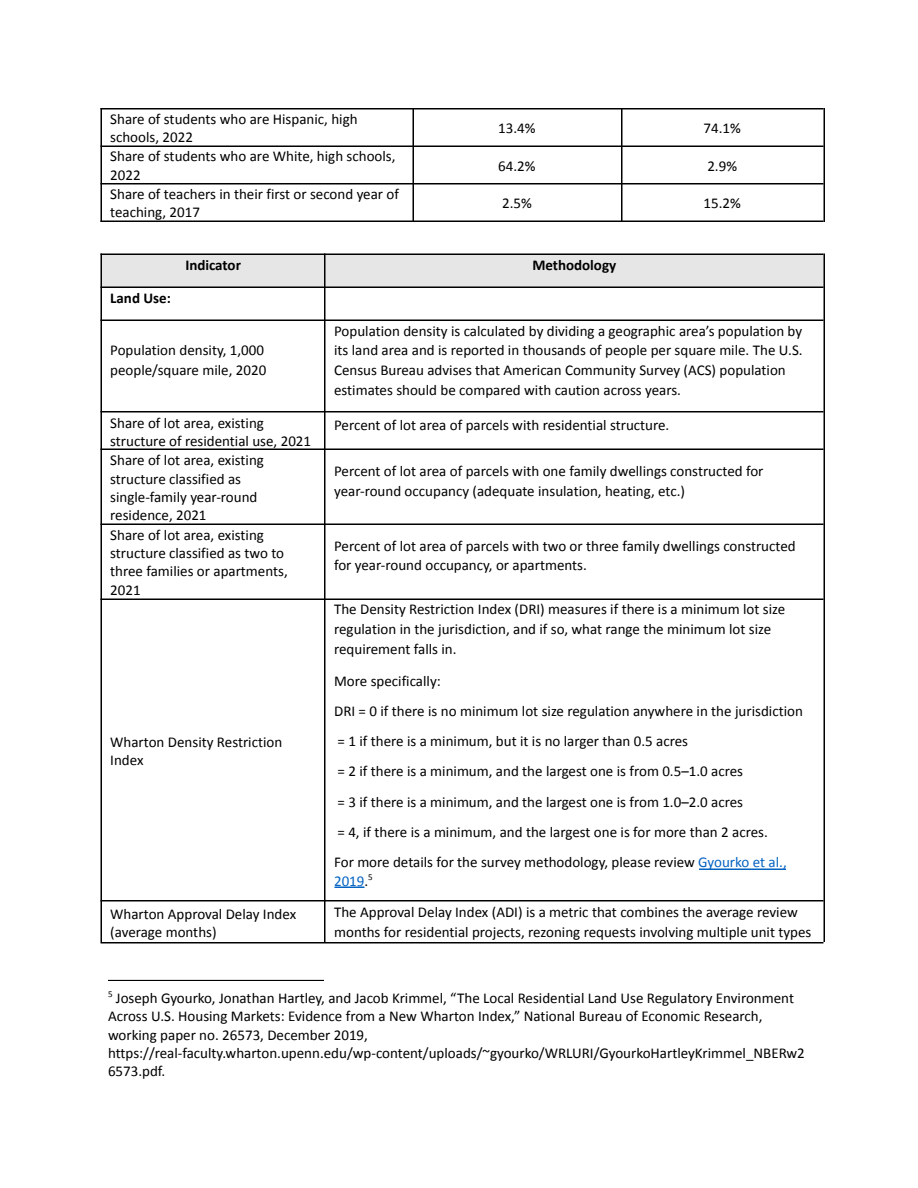
<style>
.page{position:relative;width:918px;height:1188px;background:#fff}
.page>*{position:absolute;margin:0;border:0;box-sizing:border-box;transform-origin:0 0}
.t1{font:15px/18.3px "Calibri";color:#000}
.t2{font:700 15px "Calibri";color:#000}
.t3{font:15px "Calibri";color:#0563c1}
.s1{color:#0563c1}
.s2{color:#000}
</style>
<div class="page">
<div style="left:101px;top:254px;width:224px;height:33px;background:#e7e6e6"></div>
<div style="left:325px;top:254px;width:499px;height:33px;background:#e7e6e6"></div>
<hr style="left:108px;top:980px;width:216px;height:1px;background:#000">
<hr style="left:699px;top:868px;width:87px;height:2px;background:#0563c1">
<hr style="left:335px;top:886px;width:29px;height:2px;background:#0563c1">
<hr style="left:100px;top:108px;width:2px;height:114px;background:#000">
<hr style="left:413px;top:108px;width:1px;height:114px;background:#000">
<hr style="left:621px;top:108px;width:1px;height:114px;background:#000">
<hr style="left:824px;top:108px;width:1px;height:114px;background:#000">
<hr style="left:101px;top:108px;width:723px;height:2px;background:#000">
<hr style="left:101px;top:145px;width:723px;height:2px;background:#000">
<hr style="left:101px;top:183px;width:723px;height:2px;background:#000">
<hr style="left:101px;top:220px;width:723px;height:2px;background:#000">
<hr style="left:100px;top:253px;width:2px;height:689px;background:#000">
<hr style="left:324px;top:253px;width:2px;height:689px;background:#000">
<hr style="left:824px;top:253px;width:1px;height:689px;background:#000">
<hr style="left:101px;top:253px;width:723px;height:2px;background:#000">
<hr style="left:101px;top:286px;width:723px;height:2px;background:#000">
<hr style="left:101px;top:319px;width:723px;height:2px;background:#000">
<hr style="left:101px;top:411px;width:723px;height:1px;background:#000">
<hr style="left:101px;top:448px;width:723px;height:2px;background:#000">
<hr style="left:101px;top:523px;width:723px;height:2px;background:#000">
<hr style="left:101px;top:598px;width:723px;height:2px;background:#000">
<hr style="left:101px;top:900px;width:723px;height:1px;background:#000">
<hr style="left:101px;top:942px;width:723px;height:1px;background:#000">
<p class="t1" style="left:110px;top:111px;width:249px">Share of students who are Hispanic, high schools, 2022</p>
<p class="t1" style="left:498px;top:120px;width:39px">13.4%</p>
<p class="t1" style="left:704px;top:120px;width:39px">74.1%</p>
<p class="t1" style="left:110px;top:149px;width:287px">Share of students who are White, high schools,<br>2022</p>
<p class="t1" style="left:498px;top:158px;width:39px">64.2%</p>
<p class="t1" style="left:707px;top:158px;width:31px">2.9%</p>
<p class="t1" style="left:110px;top:186px;width:290px">Share of teachers in their first or second year of teaching, 2017</p>
<p class="t1" style="left:502px;top:195px;width:31px">2.5%</p>
<p class="t1" style="left:704px;top:195px;width:39px">15.2%</p>
<p class="t2" style="left:185px;top:259px;width:57px">Indicator</p>
<p class="t2" style="left:532px;top:259px;width:85px">Methodology</p>
<p class="t2" style="left:110px;top:291px;width:62px">Land Use:</p>
<p class="t1" style="left:110px;top:342px;width:158px;line-height:19.8px">Population density, 1,000 people/square mile, 2020</p>
<p class="t1" style="left:334px;top:322px;width:470px;line-height:19.8px">Population density is calculated by dividing a geographic area’s population by its land area and is reported in thousands of people per square mile. The U.S.<br>Census Bureau advises that American Community Survey (ACS) population estimates should be compared with caution across years.</p>
<p class="t1" style="left:110px;top:415px;width:202px">Share of lot area, existing structure of residential use, 2021</p>
<p class="t1" style="left:334px;top:417px;width:337px">Percent of lot area of parcels with residential structure.</p>
<p class="t1" style="left:110px;top:453px;width:155px">Share of lot area, existing structure classified as single-family year-round residence, 2021</p>
<p class="t1" style="left:334px;top:463px;width:431px;line-height:19.8px">Percent of lot area of parcels with one family dwellings constructed for year-round occupancy (adequate insulation, heating, etc.)</p>
<p class="t1" style="left:110px;top:527px;width:179px">Share of lot area, existing structure classified as two to three families or apartments,<br>2021</p>
<p class="t1" style="left:334px;top:537px;width:463px;line-height:19.8px">Percent of lot area of parcels with two or three family dwellings constructed for year-round occupancy, or apartments.</p>
<p class="t1" style="left:110px;top:734px;width:174px">Wharton Density Restriction<br>Index</p>
<p class="t1" style="left:334px;top:601px;width:453px;line-height:19.8px">The Density Restriction Index (DRI) measures if there is a minimum lot size regulation in the jurisdiction, and if so, what range the minimum lot size requirement falls in.</p>
<p class="t1" style="left:334px;top:667px;width:470px;line-height:30.3px">More specifically:<br>DRI = 0 if there is no minimum lot size regulation anywhere in the jurisdiction = 1 if there is a minimum, but it is no larger than 0.5 acres<br>= 2 if there is a minimum, and the largest one is from 0.5–1.0 acres<br>= 3 if there is a minimum, and the largest one is from 1.0–2.0 acres<br>= 4, if there is a minimum, and the largest one is for more than 2 acres.<br>For more details for the survey methodology, please review <span class="s1">Gyourko et al.,</span></p>
<p class="t3" style="left:334px;top:874px;width:40px">2019<span class="s2">.</span><sup>5</sup></p>
<p class="t1" style="left:110px;top:906px;width:187px">Wharton Approval Delay Index (average months)</p>
<p class="t1" style="left:334px;top:903px;width:479px;line-height:19.8px">The Approval Delay Index (ADI) is a metric that combines the average review months for residential projects, rezoning requests involving multiple unit types</p>
<p class="t1" style="left:108px;top:990px;width:698px"><sup>5</sup> Joseph Gyourko, Jonathan Hartley, and Jacob Krimmel, “The Local Residential Land Use Regulatory Environment Across U.S. Housing Markets: Evidence from a New Wharton Index,” National Bureau of Economic Research, working paper no. 26573, December 2019, https://real-faculty.wharton.upenn.edu/wp-content/uploads/~gyourko/WRLURI/GyourkoHartleyKrimmel_NBERw2<br>6573.pdf.</p>
</div>
